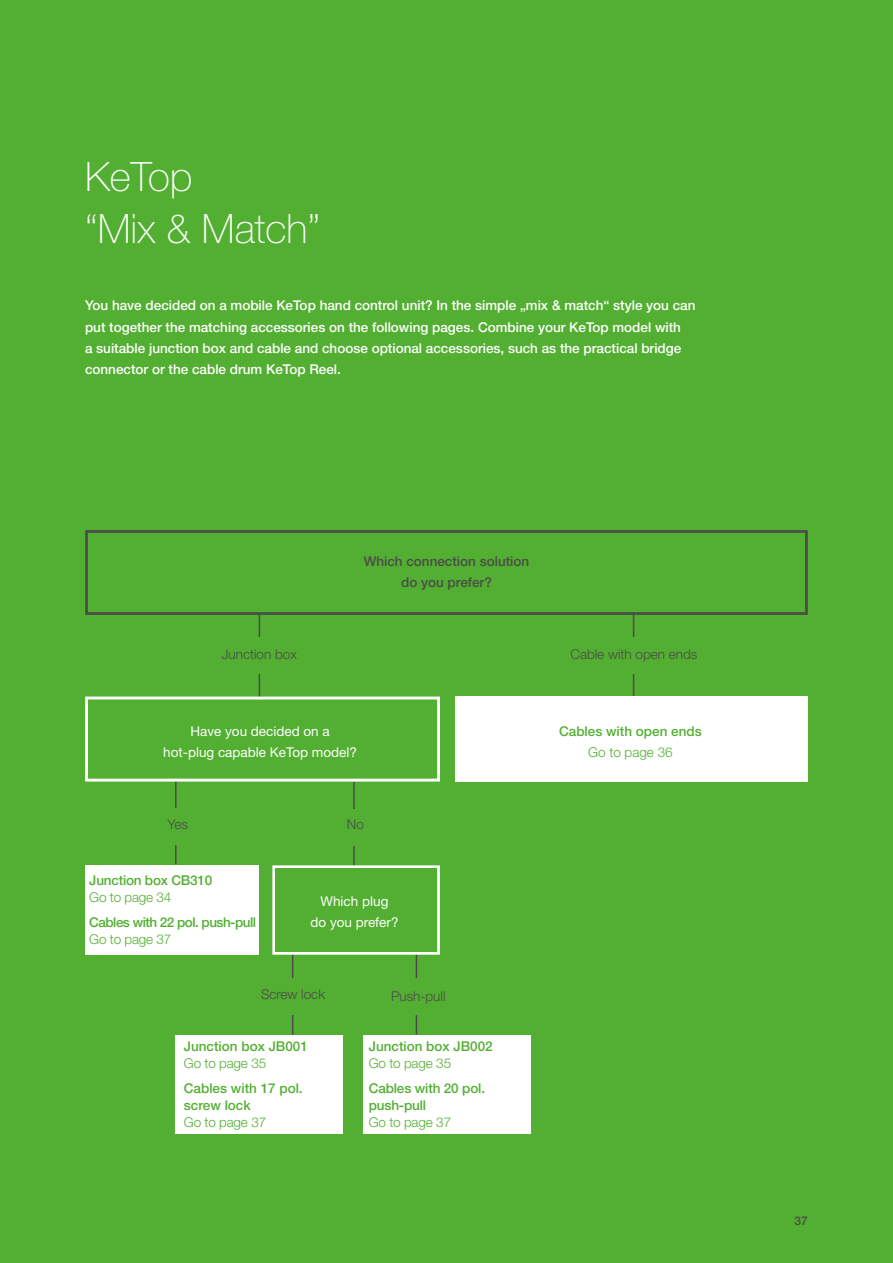
<style>
.page{position:relative;width:893px;height:1263px;background:#53af32}
.page>*{position:absolute;margin:0;border:0;box-sizing:border-box;transform-origin:0 0}
.t1{font:100 40.5px/52.5px "Helvetica Neue LT Pro";color:#fff}
.t2{font:500 13.5px/21.3px "Helvetica Neue LT Pro";color:#fff}
.t3{font:500 13.5px/17px "Helvetica Neue LT Pro";color:#53af32}
.t4{font:300 13.5px "Helvetica Neue LT Pro";letter-spacing:-.015em;color:#53af32}
.t5{font:13.5px/21.3px "Helvetica Neue LT Pro";color:#fff;text-align:center}
.t6{font:300 13.5px "Helvetica Neue LT Pro";color:#4b4b4a}
.t7{font:500 13.5px/21.3px "Helvetica Neue LT Pro";color:#4b4b4a;text-align:center}
.t8{font:500 13.5px "Helvetica Neue LT Pro";letter-spacing:-.04em;color:#53af32}
.t9{font:500 12px "Helvetica Neue LT Pro";color:#4b4b4a}
</style>
<div class="page">
<hr style="left:633px;top:613px;width:1px;height:83px;background:#4b4b4a">
<hr style="left:175px;top:781px;width:2px;height:83px;background:#4b4b4a">
<hr style="left:292px;top:954px;width:1px;height:82px;background:#4b4b4a">
<hr style="left:353px;top:782px;width:2px;height:83px;background:#4b4b4a">
<hr style="left:416px;top:954px;width:1px;height:82px;background:#4b4b4a">
<div style="left:362px;top:1035px;width:168px;height:99px;background:#fff"></div>
<div style="left:175px;top:1035px;width:168px;height:99px;background:#fff"></div>
<div style="left:272px;top:865px;width:168px;height:90px;border:3px solid #fff"></div>
<hr style="left:259px;top:613px;width:1px;height:83px;background:#4b4b4a">
<div style="left:85px;top:530px;width:722px;height:85px;border:2px solid #4b4b4a"></div>
<div style="left:455px;top:696px;width:353px;height:85px;background:#fff"></div>
<div style="left:85px;top:697px;width:355px;height:84px;border:3px solid #fff"></div>
<div style="left:85px;top:865px;width:174px;height:90px;background:#fff"></div>
<div style="left:311px;top:809px;width:88px;height:37px;background:#53af32"></div>
<div style="left:562px;top:637px;width:143px;height:37px;background:#53af32"></div>
<div style="left:336px;top:978px;width:165px;height:36px;background:#53af32"></div>
<div style="left:138px;top:808px;width:80px;height:36px;background:#53af32"></div>
<div style="left:206px;top:637px;width:107px;height:36px;background:#53af32"></div>
<div style="left:198px;top:978px;width:190px;height:36px;background:#53af32"></div>
<h1 class="t1" style="left:85px;top:149px;width:237px">KeTop<br>“Mix &amp; Match”</h1>
<p class="t2" style="left:85px;top:295px;width:612px">You have decided on a mobile KeTop hand control unit? In the simple „mix &amp; match“ style you can put together the matching accessories on the following pages. Combine your KeTop model with<br>a suitable junction box and cable and choose optional accessories, such as the practical bridge connector or the cable drum KeTop Reel.</p>
<p class="t6" style="left:222px;top:646px;width:77px">Junction box</p>
<p class="t7" style="left:364px;top:550px;width:167px">Which connection solution do you prefer?</p>
<p class="t5" style="left:163px;top:720px;width:195px">Have you decided on a hot-plug capable KeTop model?</p>
<p class="t6" style="left:168px;top:816px;width:22px">Yes</p>
<p class="t3" style="left:89px;top:871px;width:125px">Junction box CB310</p>
<p class="t4" style="left:89px;top:888px;width:84px">Go to page 34</p>
<p class="t8" style="left:89px;top:914px;width:168px">Cables with 22 pol. push-pull</p>
<p class="t4" style="left:89px;top:931px;width:84px">Go to page 37</p>
<p class="t6" style="left:347px;top:816px;width:19px">No</p>
<p class="t5" style="left:310px;top:890px;width:90px">Which plug<br>do you prefer?</p>
<p class="t6" style="left:261px;top:986px;width:66px">Screw lock</p>
<p class="t3" style="left:184px;top:1037px;width:126px">Junction box JB001</p>
<p class="t4" style="left:184px;top:1054px;width:84px">Go to page 35</p>
<p class="t3" style="left:184px;top:1079px;width:120px">Cables with 17 pol. screw lock</p>
<p class="t4" style="left:184px;top:1114px;width:84px">Go to page 37</p>
<p class="t6" style="left:391px;top:988px;width:56px">Push-pull</p>
<p class="t3" style="left:369px;top:1037px;width:126px">Junction box JB002</p>
<p class="t4" style="left:369px;top:1054px;width:84px">Go to page 35</p>
<p class="t3" style="left:369px;top:1079px;width:118px">Cables with 20 pol. push-pull</p>
<p class="t4" style="left:369px;top:1114px;width:84px">Go to page 37</p>
<p class="t6" style="left:570px;top:646px;width:128px">Cable with open ends</p>
<p class="t3" style="left:559px;top:722px;width:144px">Cables with open ends</p>
<p class="t4" style="left:588px;top:744px;width:86px">Go to page 36</p>
<p class="t9" style="left:795px;top:1213px;width:15px">37</p>
</div>
